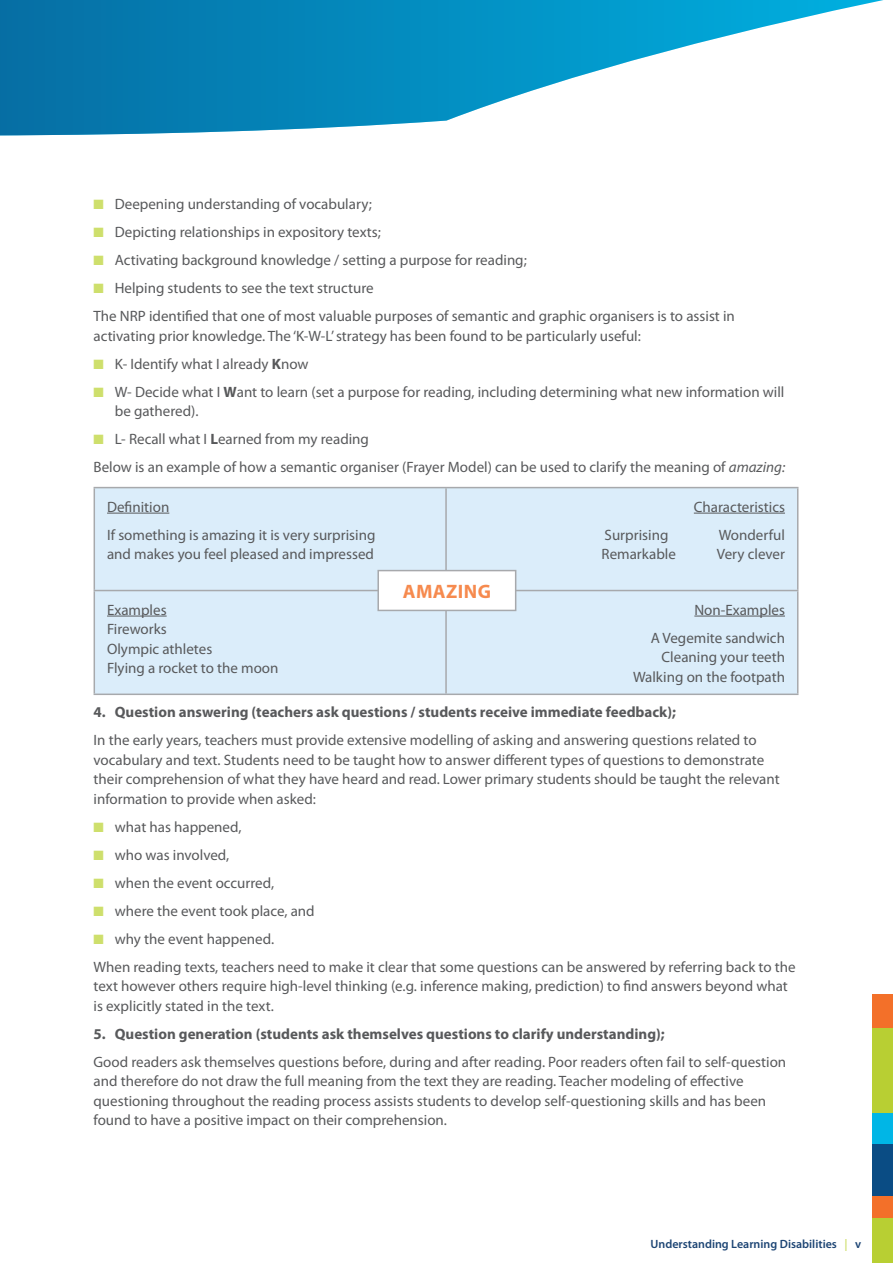
<style>
.page{position:relative;width:893px;height:1263px;background:#fff}
.page>*{position:absolute;margin:0;border:0;box-sizing:border-box;transform-origin:0 0}
.t1{font:700 19.5px "Myriad Pro";letter-spacing:.02em;color:#f68a4e}
.t2{font:15px/19.5px "Myriad Pro";color:#58595b}
.t3{font:700 15px "Myriad Pro";color:#58595b}
.t4{font:600 12px "Myriad Pro";color:#1d4574}
.s1{color:#cedf6c}
.s2{font-weight:700}
.s3{font-style:italic}
</style>
<div class="page">
<svg style="left:0;top:0;width:883px;height:135px"></svg>
<div style="left:872px;top:1143px;width:21px;height:120px;background:#0a4c84"></div>
<div style="left:872px;top:1028px;width:21px;height:78px;background:#b8cf33"></div>
<div style="left:872px;top:1196px;width:21px;height:30px;background:#f37029"></div>
<div style="left:872px;top:994px;width:21px;height:34px;background:#f37029"></div>
<div style="left:872px;top:1218px;width:21px;height:45px;background:#b8cf33"></div>
<div style="left:872px;top:1044px;width:21px;height:70px;background:#b8cf33"></div>
<div style="left:872px;top:1113px;width:21px;height:30px;background:#00b6e6"></div>
<div style="left:95px;top:488px;width:702px;height:205px;background:#dbedfa"></div>
<hr style="left:94px;top:487px;width:352px;height:1px;background:#a7a9ac">
<hr style="left:94px;top:488px;width:1px;height:102px;background:#a7a9ac">
<hr style="left:446px;top:487px;width:352px;height:1px;background:#a7a9ac">
<hr style="left:445px;top:488px;width:2px;height:102px;background:#a7a9ac">
<hr style="left:797px;top:488px;width:1px;height:102px;background:#a7a9ac">
<hr style="left:94px;top:590px;width:352px;height:1px;background:#a7a9ac">
<hr style="left:94px;top:591px;width:1px;height:102px;background:#a7a9ac">
<hr style="left:446px;top:590px;width:352px;height:1px;background:#a7a9ac">
<hr style="left:445px;top:591px;width:2px;height:102px;background:#a7a9ac">
<hr style="left:797px;top:591px;width:1px;height:102px;background:#a7a9ac">
<hr style="left:94px;top:693px;width:352px;height:2px;background:#a7a9ac">
<hr style="left:446px;top:693px;width:352px;height:2px;background:#a7a9ac">
<hr style="left:107px;top:513px;width:62px;height:1px;background:#58595b">
<hr style="left:694px;top:513px;width:91px;height:1px;background:#58595b">
<hr style="left:107px;top:616px;width:60px;height:1px;background:#58595b">
<hr style="left:694px;top:616px;width:91px;height:1px;background:#58595b">
<div style="left:377px;top:570px;width:139px;height:41px;background:#fff;border:2px solid #a7a9ac"></div>
<p class="t2" style="left:94px;top:194px;width:280px"><span class="s1">■</span> Deepening understanding of vocabulary;</p>
<p class="t2" style="left:94px;top:222px;width:289px"><span class="s1">■</span> Depicting relationships in expository texts;</p>
<p class="t2" style="left:94px;top:250px;width:435px"><span class="s1">■</span> Activating background knowledge / setting a purpose for reading;</p>
<p class="t2" style="left:94px;top:274px;width:643px;line-height:28px"><span class="s1">■</span> Helping students to see the text structure<br>The NRP identified that one of most valuable purposes of semantic and graphic organisers is to assist in</p>
<p class="t2" style="left:94px;top:326px;width:549px">activating prior knowledge. The ‘K-W-L’ strategy has been found to be particularly useful:</p>
<p class="t2" style="left:94px;top:354px;width:216px"><span class="s1">■</span> K- Identify what I already <span class="s2">K</span>now</p>
<p class="t2" style="left:115px;top:382px;width:671px;text-indent:-21px"><span class="s1">■</span> W- Decide what I <span class="s2">W</span>ant to learn (set a purpose for reading, including determining what new information will be gathered).</p>
<p class="t2" style="left:94px;top:425px;width:693px;line-height:28px"><span class="s1">■</span> L- Recall what I <span class="s2">L</span>earned from my reading<br>Below is an example of how a semantic organiser (Frayer Model) can be used to clarify the meaning of <span class="s3">amazing:</span></p>
<p class="t2" style="left:107px;top:492px;width:270px;line-height:28px">Definition<br>If something is amazing it is very surprising</p>
<p class="t2" style="left:107px;top:544px;width:268px">and makes you feel pleased and impressed</p>
<p class="t2" style="left:694px;top:497px;width:93px">Characteristics</p>
<p class="t2" style="left:605px;top:525px;width:65px">Surprising</p>
<p class="t2" style="left:719px;top:525px;width:68px">Wonderful</p>
<p class="t2" style="left:602px;top:544px;width:76px">Remarkable</p>
<p class="t2" style="left:717px;top:544px;width:70px">Very clever</p>
<h1 class="t1" style="left:403px;top:578px;width:90px">AMAZING</h1>
<p class="t2" style="left:107px;top:599px;width:173px">Examples<br>Fireworks<br>Olympic athletes<br>Flying a rocket to the moon</p>
<p class="t2" style="left:651px;top:595px;width:136px;line-height:28px;text-align:right">Non-Examples<br>A Vegemite sandwich</p>
<p class="t2" style="left:633px;top:647px;width:153px;text-align:right">Cleaning your teeth<br>Walking on the footpath</p>
<p class="t3" style="left:94px;top:702px;width:584px">4. Question answering (teachers ask questions / students receive immediate feedback);</p>
<p class="t2" style="left:94px;top:730px;width:688px">In the early years, teachers must provide extensive modelling of asking and answering questions related to vocabulary and text. Students need to be taught how to answer different types of questions to demonstrate their comprehension of what they have heard and read. Lower primary students should be taught the relevant information to provide when asked:</p>
<p class="t2" style="left:94px;top:816px;width:150px"><span class="s1">■</span> what has happened,</p>
<p class="t2" style="left:94px;top:844px;width:137px"><span class="s1">■</span> who was involved,</p>
<p class="t2" style="left:94px;top:872px;width:182px"><span class="s1">■</span> when the event occurred,</p>
<p class="t2" style="left:94px;top:900px;width:223px"><span class="s1">■</span> where the event took place, and</p>
<p class="t2" style="left:94px;top:924px;width:704px;line-height:28px"><span class="s1">■</span> why the event happened.<br>When reading texts, teachers need to make it clear that some questions can be answered by referring back to the</p>
<p class="t2" style="left:94px;top:976px;width:696px">text however others require high-level thinking (e.g. inference making, prediction) to find answers beyond what is explicitly stated in the text.</p>
<p class="t3" style="left:94px;top:1024px;width:573px">5. Question generation (students ask themselves questions to clarify understanding);</p>
<p class="t2" style="left:94px;top:1052px;width:694px">Good readers ask themselves questions before, during and after reading. Poor readers often fail to self-question and therefore do not draw the full meaning from the text they are reading. Teacher modeling of effective questioning throughout the reading process assists students to develop self-questioning skills and has been found to have a positive impact on their comprehension.</p>
<p class="t4" style="left:650px;top:1236px;width:212px">Understanding Learning Disabilities <span class="s1">|</span> v</p>
</div>
